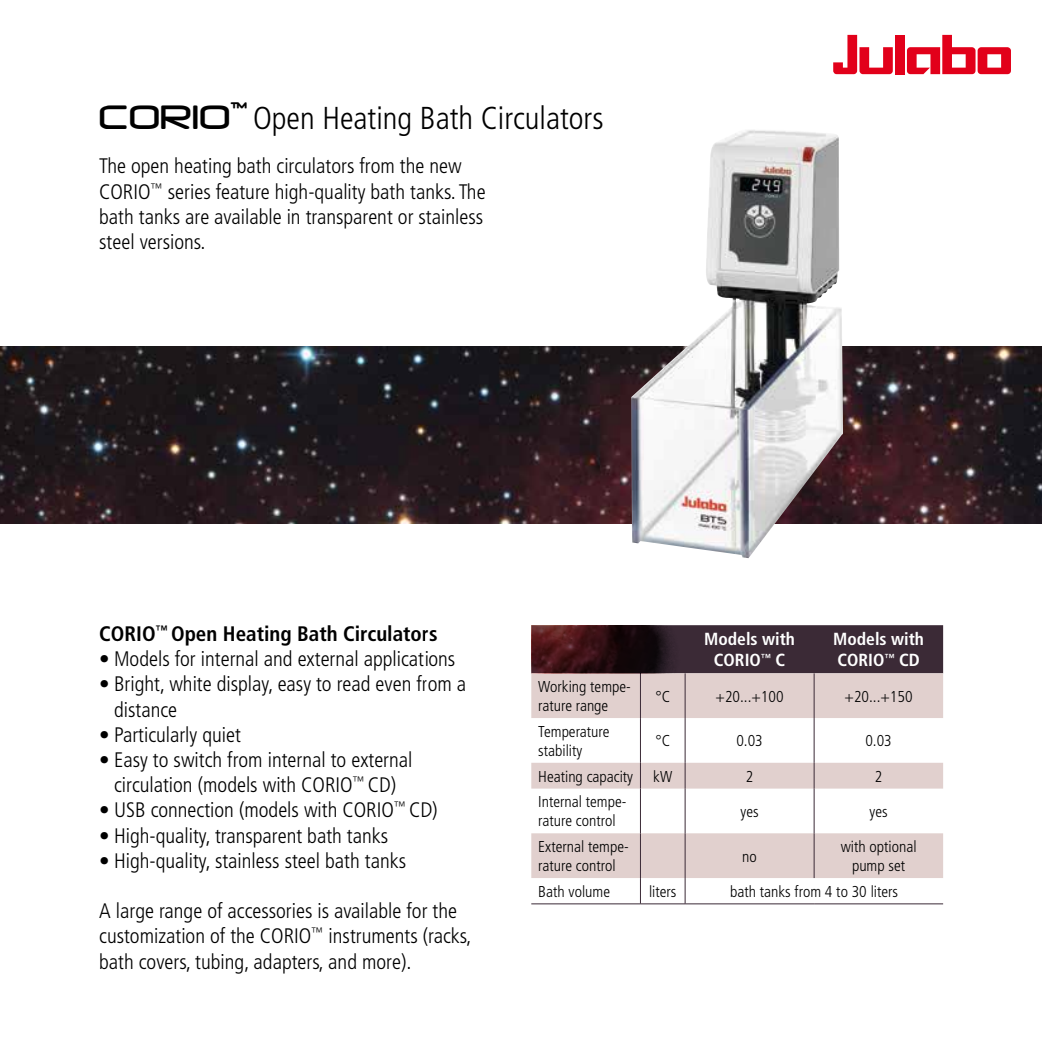
<style>
.page{position:relative;width:1042px;height:1042px;background:#fff}
.page>*{position:absolute;margin:0;border:0;box-sizing:border-box;transform-origin:0 0}
.t1{font:300 condensed 31.68px "Frutiger LT Std";color:#000}
.t2{font:300 condensed 21px/25.2px "Frutiger LT Std";color:#000}
.t3{font:700 condensed 21px "Frutiger LT Std";color:#000}
.t4{font:700 condensed 17.5px/21px "Frutiger LT Std";color:#fff;text-align:center}
.t5{font:300 condensed 15.75px/18.9px "Frutiger LT Std";color:#000}
.s1{font-family:"Neuropol";font-weight:400;font-stretch:normal;font-size:39.55px}
</style>
<div class="page">
<svg style="left:833px;top:35px;width:60px;height:39px"></svg>
<div style="left:895px;top:35px;width:9px;height:39px;background:#e2001a"></div>
<svg style="left:907px;top:35px;width:104px;height:39px"></svg>
<img style="left:0;top:346px;width:1042px;height:177px">
<div style="left:691px;top:625px;width:252px;height:48px;background:#3b2a36"></div>
<svg style="left:531px;top:673px;width:412px;height:205px;fill:#e1d0ce"></svg>
<hr style="left:640px;top:673px;width:1px;height:45px;background:#3b2a36">
<hr style="left:685px;top:673px;width:1px;height:45px;background:#3b2a36">
<hr style="left:814px;top:673px;width:1px;height:45px;background:#3b2a36">
<hr style="left:640px;top:718px;width:1px;height:45px;background:#3b2a36">
<hr style="left:685px;top:718px;width:1px;height:45px;background:#3b2a36">
<hr style="left:814px;top:718px;width:1px;height:45px;background:#3b2a36">
<svg style="left:640px;top:763px;width:1px;height:25px"></svg>
<svg style="left:685px;top:763px;width:1px;height:25px"></svg>
<svg style="left:814px;top:763px;width:1px;height:25px"></svg>
<hr style="left:640px;top:788px;width:1px;height:45px;background:#3b2a36">
<hr style="left:685px;top:788px;width:1px;height:45px;background:#3b2a36">
<hr style="left:814px;top:788px;width:1px;height:45px;background:#3b2a36">
<hr style="left:640px;top:833px;width:1px;height:45px;background:#3b2a36">
<hr style="left:685px;top:833px;width:1px;height:45px;background:#3b2a36">
<hr style="left:814px;top:833px;width:1px;height:45px;background:#3b2a36">
<svg style="left:640px;top:878px;width:1px;height:25px"></svg>
<svg style="left:685px;top:878px;width:1px;height:25px"></svg>
<hr style="left:531px;top:903px;width:109px;height:1px;background:#3b2a36">
<hr style="left:640px;top:903px;width:45px;height:1px;background:#3b2a36">
<hr style="left:685px;top:903px;width:129px;height:1px;background:#3b2a36">
<hr style="left:814px;top:903px;width:129px;height:1px;background:#3b2a36">
<img style="left:531px;top:625px;width:160px;height:48px">
<img style="left:631px;top:130px;width:212px;height:428px">
<h1 class="t1" style="left:99px;top:100px;width:506px"><span class="s1">CORIO</span><sup>™</sup> Open Heating Bath Circulators</h1>
<p class="t2" style="left:99px;top:154px;width:388px">The open heating bath circulators from the new CORIO<sup>™</sup> series feature high-quality bath tanks. The bath tanks are available in transparent or stainless steel versions.</p>
<p class="t3" style="left:99px;top:621px;width:340px">CORIO<sup>™</sup> Open Heating Bath Circulators</p>
<p class="t2" style="left:99px;top:646px;width:357px">• Models for internal and external applications</p>
<p class="t2" style="left:114px;top:672px;width:354px;text-indent:-15px">• Bright, white display, easy to read even from a distance</p>
<p class="t2" style="left:99px;top:722px;width:143px">• Particularly quiet</p>
<p class="t2" style="left:99px;top:747px;width:315px;text-align:center">• Easy to switch from internal to external circulation (models with CORIO<sup>™</sup> CD)</p>
<p class="t2" style="left:99px;top:798px;width:340px">• USB connection (models with CORIO<sup>™</sup> CD)</p>
<p class="t2" style="left:99px;top:823px;width:290px">• High-quality, transparent bath tanks</p>
<p class="t2" style="left:99px;top:848px;width:308px">• High-quality, stainless steel bath tanks</p>
<p class="t2" style="left:99px;top:898px;width:374px">A large range of accessories is available for the customization of the CORIO<sup>™</sup> instruments (racks, bath covers, tubing, adapters, and more).</p>
<p class="t4" style="left:704px;top:629px;width:92px">Models with<br>CORIO<sup>™</sup> C</p>
<p class="t4" style="left:833px;top:629px;width:92px;text-align:left">Models with<br>CORIO<sup>™</sup> CD</p>
<p class="t5" style="left:538px;top:677px;width:94px">Working tempe&shy;rature range</p>
<p class="t5" style="left:655px;top:687px;width:16px">°C</p>
<p class="t5" style="left:715px;top:687px;width:70px">+20...+100</p>
<p class="t5" style="left:844px;top:687px;width:70px">+20...+150</p>
<p class="t5" style="left:538px;top:722px;width:73px">Temperature stability</p>
<p class="t5" style="left:655px;top:731px;width:16px">°C</p>
<p class="t5" style="left:736px;top:731px;width:28px">0.03</p>
<p class="t5" style="left:865px;top:731px;width:28px">0.03</p>
<p class="t5" style="left:538px;top:767px;width:96px">Heating capacity</p>
<p class="t5" style="left:653px;top:767px;width:20px">kW</p>
<p class="t5" style="left:746px;top:767px;width:9px">2</p>
<p class="t5" style="left:875px;top:767px;width:9px">2</p>
<p class="t5" style="left:538px;top:793px;width:90px">Internal tempe&shy;rature control</p>
<p class="t5" style="left:740px;top:802px;width:20px">yes</p>
<p class="t5" style="left:869px;top:802px;width:20px">yes</p>
<p class="t5" style="left:538px;top:837px;width:92px">External tempe&shy;rature control</p>
<p class="t5" style="left:742px;top:847px;width:16px">no</p>
<p class="t5" style="left:840px;top:837px;width:77px;text-align:center">with optional pump set</p>
<p class="t5" style="left:538px;top:882px;width:73px">Bath volume</p>
<p class="t5" style="left:649px;top:882px;width:29px">liters</p>
<p class="t5" style="left:730px;top:882px;width:169px">bath tanks from 4 to 30 liters</p>
</div>
